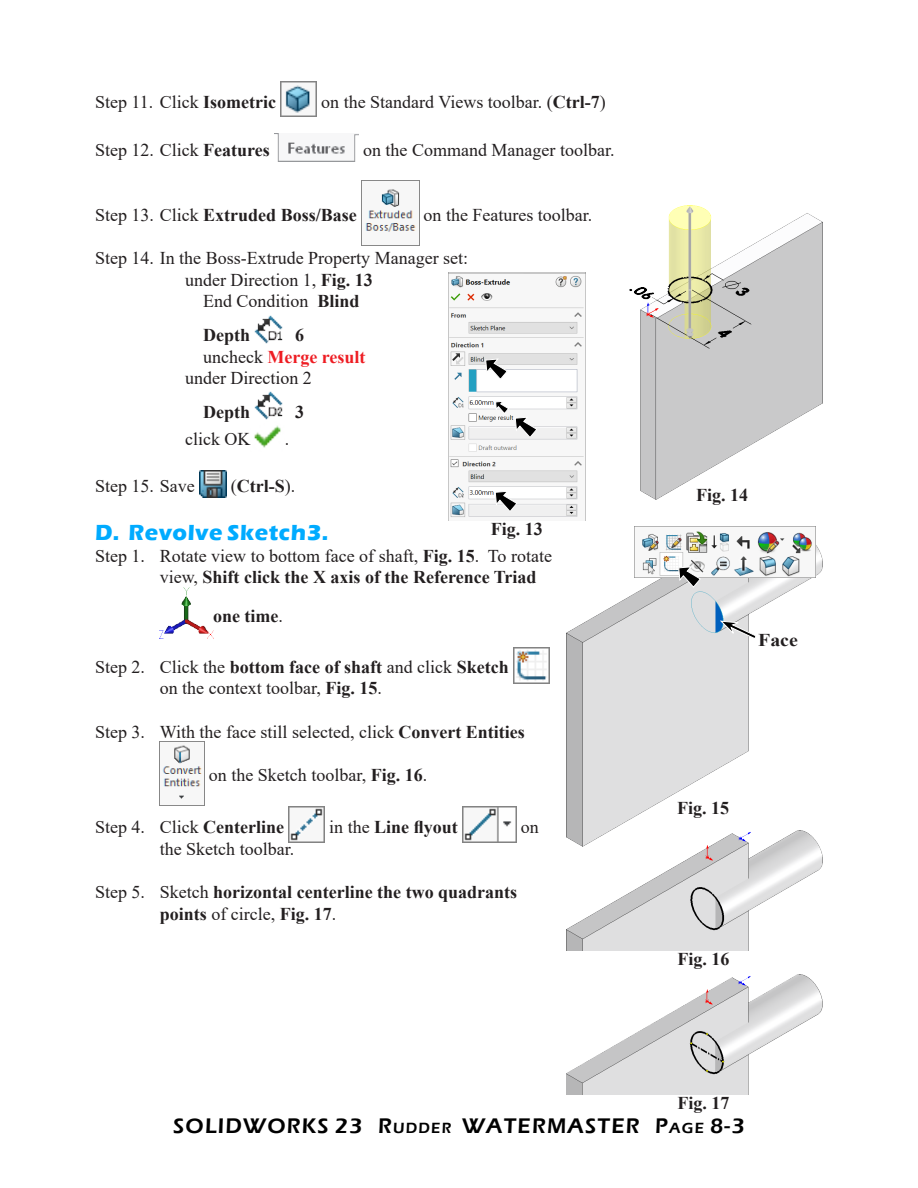
<style>
.page{position:relative;width:918px;height:1188px;background:#fff}
.page>*{position:absolute;margin:0;border:0;box-sizing:border-box;transform-origin:0 0}
.Subhead_1{font:700 22.5px "Eras ITC";letter-spacing:.025em;color:#00abff}
.t1{font:600 21.75px "Eras ITC";letter-spacing:.055em;color:#000}
.Body_text{font:18px/21.6px "Times New Roman";color:#231f20}
.Body_text-2{font:700 18px/21.6px "Times New Roman";color:#231f20}
.Fig_No{font:700 18px "Times New Roman";color:#231f20}
.Body_text-3{font:700 18px "Times New Roman";color:#ee1d23}
.Coor{font:700 18px "Times New Roman";color:#231f20;scale:1.1 1}
.s1{font-weight:700}
.s2{font-weight:400}
.s3{font-weight:400;color:#231f20}
.s4{font-size:15.15px}
</style>
<div class="page">
<img style="left:281px;top:81px;width:36px;height:36px">
<img style="left:274px;top:133px;width:85px;height:29px">
<img style="left:361px;top:181px;width:55px;height:64px">
<img style="left:254px;top:315px;width:29px;height:29px">
<img style="left:254px;top:391px;width:29px;height:29px">
<img style="left:254px;top:425px;width:27px;height:23px">
<img style="left:199px;top:471px;width:27px;height:27px">
<img style="left:160px;top:587px;width:53px;height:52px">
<img style="left:513px;top:647px;width:36px;height:36px">
<img style="left:160px;top:741px;width:44px;height:58px">
<img style="left:289px;top:806px;width:36px;height:36px">
<img style="left:462px;top:806px;width:54px;height:36px">
<img style="left:448px;top:272px;width:137px;height:248px">
<svg style="left:485px;top:359px;width:23px;height:21px"></svg>
<svg style="left:495px;top:401px;width:14px;height:13px"></svg>
<img style="left:629px;top:205px;width:194px;height:294px">
<svg style="left:515px;top:417px;width:23px;height:21px"></svg>
<svg style="left:495px;top:491px;width:23px;height:21px"></svg>
<img style="left:567px;top:534px;width:256px;height:297px">
<img style="left:635px;top:526px;width:181px;height:51px">
<svg style="left:678px;top:566px;width:23px;height:22px"></svg>
<svg style="left:720px;top:620px;width:37px;height:20px"></svg>
<img style="left:567px;top:831px;width:256px;height:120px">
<img style="left:567px;top:975px;width:256px;height:120px">
<p class="Body_text" style="left:95px;top:91px;width:183px">Step 11. Click <span class="s1">Isometric</span></p>
<p class="Body_text" style="left:321px;top:91px;width:286px">on the Standard Views toolbar. (<span class="s1">Ctrl-7</span>)</p>
<p class="Body_text" style="left:95px;top:138px;width:176px">Step 12. Click <span class="s1">Features</span></p>
<p class="Body_text" style="left:363px;top:138px;width:253px">on the Command Manager toolbar.</p>
<p class="Body_text-2" style="left:95px;top:204px;width:263px"><span class="s2">Step 13. Click</span> Extruded Boss/Base</p>
<p class="Body_text" style="left:424px;top:204px;width:170px">on the Features toolbar.</p>
<p class="Body_text" style="left:95px;top:247px;width:375px;text-align:center">Step 14. In the Boss-Extrude Property Manager set: under Direction 1, <span class="s1">Fig. 13<br></span>End Condition <span class="s1">Blind</span></p>
<p class="Body_text-2" style="left:203px;top:324px;width:48px">Depth</p>
<p class="Body_text-2" style="left:295px;top:324px;width:10px">6</p>
<p class="Body_text-3" style="left:203px;top:344px;width:164px"><span class="s3">uncheck</span> Merge result</p>
<p class="Body_text" style="left:185px;top:367px;width:128px">under Direction 2</p>
<p class="Body_text-2" style="left:203px;top:400px;width:48px">Depth</p>
<p class="Body_text-2" style="left:295px;top:400px;width:10px">3</p>
<p class="Body_text" style="left:185px;top:428px;width:67px">click OK</p>
<p class="Body_text" style="left:285px;top:428px;width:6px">.</p>
<p class="Body_text" style="left:95px;top:474px;width:101px">Step 15. Save</p>
<p class="Body_text-2" style="left:231px;top:474px;width:66px"><span class="s2">(</span>Ctrl-S<span class="s2">).</span></p>
<p class="Subhead_1" style="left:95px;top:520px;width:235px">D. Revolve Sketch3.</p>
<p class="Body_text" style="left:160px;top:544px;width:394px;text-indent:-65px">Step 1. Rotate view to bottom face of shaft, <span class="s1">Fig. 15</span>. To rotate view, <span class="s1">Shift click the X axis of the Reference Triad</span></p>
<p class="Body_text-2" style="left:213px;top:605px;width:71px">one time<span class="s2">.</span></p>
<p class="Body_text" style="left:160px;top:655px;width:350px;text-indent:-65px">Step 2. Click the <span class="s1">bottom face of shaft</span> and click <span class="s1">Sketch </span>on the context toolbar, <span class="s1">Fig. 15</span>.</p>
<p class="Body_text" style="left:95px;top:720px;width:431px">Step 3. With the face still selected, click <span class="s1">Convert Entities</span></p>
<p class="Body_text" style="left:209px;top:764px;width:220px">on the Sketch toolbar, <span class="s1">Fig. 16</span>.</p>
<p class="Body_text" style="left:95px;top:816px;width:191px">Step 4. Click <span class="s1">Centerline</span></p>
<p class="Body_text-2" style="left:329px;top:816px;width:130px"><span class="s2">in the</span> Line flyout</p>
<p class="Body_text" style="left:521px;top:816px;width:19px">on</p>
<p class="Body_text" style="left:160px;top:838px;width:136px">the Sketch toolbar.</p>
<p class="Body_text-2" style="left:160px;top:881px;width:359px;text-indent:-65px"><span class="s2">Step 5. Sketch</span> horizontal centerline the two quadrants points <span class="s2">of circle,</span> Fig. 17<span class="s2">.</span></p>
<p class="Fig_No" style="left:491px;top:516px;width:54px">Fig. 13</p>
<p class="Fig_No" style="left:696px;top:482px;width:54px">Fig. 14</p>
<p class="Coor" style="left:758px;top:627px;width:37px">Face</p>
<p class="Fig_No" style="left:677px;top:795px;width:54px">Fig. 15</p>
<p class="Fig_No" style="left:677px;top:946px;width:54px">Fig. 16</p>
<p class="Fig_No" style="left:677px;top:1090px;width:54px">Fig. 17</p>
<p class="t1" style="left:173px;top:1114px;width:573px">SOLIDWORKS 23 R<span class="s4">UDD ER</span> WATERMASTER P<span class="s4">AGE</span> 8-3</p>
</div>
